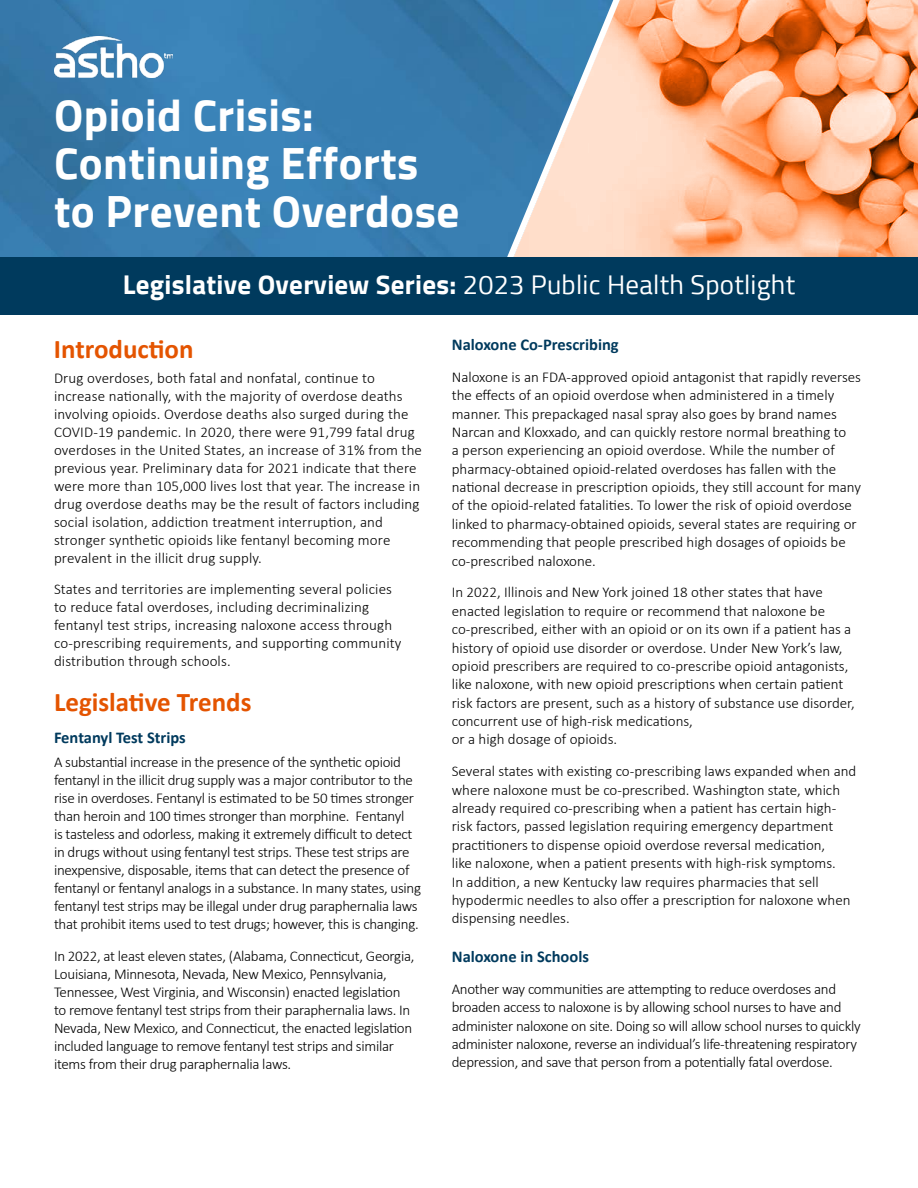
<style>
.page{position:relative;width:918px;height:1188px;background:#fff}
.page>*{position:absolute;margin:0;border:0;box-sizing:border-box;transform-origin:0 0}
.t1{font:700 45px/48px "Sunflower";letter-spacing:.01em;color:#fff}
.t2{font:700 27px "Sunflower";letter-spacing:.01em;color:#fff}
.t3{font:700 27px "Calibri";color:#e45400}
.t4{font:700 16.5px "Calibri";color:#003a5d}
.t5{font:300 15px/18.3px "Calibri";color:#000}
.t6{font:300 15px/18px "Calibri";letter-spacing:-.02em;color:#000}
.s1{font-weight:300}
</style>
<div class="page">
<svg style="left:631px;top:0;width:287px;height:257px;background:#f6aa7d"></svg>
<img style="left:0;top:0;width:501px;height:257px">
<svg style="left:501px;top:0;width:130px;height:257px;background:#a3b2bf"></svg>
<div style="left:0;top:257px;width:918px;height:58px;background:#003a5d"></div>
<img style="left:54px;top:37px;width:119px;height:40px">
<h1 class="t1" style="left:54px;top:94px;width:407px">Opioid Crisis:<br>Continuing Efforts to Prevent Overdose</h1>
<h2 class="t2" style="left:123px;top:272px;width:674px">Legislative Overview Series: <span class="s1">2023 Public Health Spotlight</span></h2>
<h2 class="t3" style="left:54px;top:330px;width:141px">Introduction</h2>
<p class="t5" style="left:54px;top:368px;width:370px">Drug overdoses, both fatal and nonfatal, continue to increase nationally, with the majority of overdose deaths involving opioids. Overdose deaths also surged during the COVID-19 pandemic. In 2020, there were 91,799 fatal drug overdoses in the United States, an increase of 31% from the previous year. Preliminary data for 2021 indicate that there were more than 105,000 lives lost that year. The increase in drug overdose deaths may be the result of factors including social isolation, addiction treatment interruption, and stronger synthetic opioids like fentanyl becoming more prevalent in the illicit drug supply.</p>
<p class="t5" style="left:54px;top:580px;width:349px">States and territories are implementing several policies to reduce fatal overdoses, including decriminalizing fentanyl test strips, increasing naloxone access through co-prescribing requirements, and supporting community distribution through schools.</p>
<h2 class="t3" style="left:54px;top:683px;width:199px">Legislative Trends</h2>
<p class="t4" style="left:54px;top:725px;width:133px">Fentanyl Test Strips</p>
<p class="t6" style="left:54px;top:753px;width:369px">A substantial increase in the presence of the synthetic opioid fentanyl in the illicit drug supply was a major contributor to the rise in overdoses. Fentanyl is estimated to be 50 times stronger than heroin and 100 times stronger than morphine. Fentanyl<br>is tasteless and odorless, making it extremely difficult to detect in drugs without using fentanyl test strips. These test strips are inexpensive, disposable, items that can detect the presence of fentanyl or fentanyl analogs in a substance. In many states, using fentanyl test strips may be illegal under drug paraphernalia laws that prohibit items used to test drugs; however, this is changing.</p>
<p class="t6" style="left:54px;top:947px;width:362px">In 2022, at least eleven states, (Alabama, Connecticut, Georgia, Louisiana, Minnesota, Nevada, New Mexico, Pennsylvania, Tennessee, West Virginia, and Wisconsin) enacted legislation to remove fentanyl test strips from their paraphernalia laws. In Nevada, New Mexico, and Connecticut, the enacted legislation included language to remove fentanyl test strips and similar items from their drug paraphernalia laws.</p>
<p class="t4" style="left:452px;top:333px;width:168px">Naloxone Co-Prescribing</p>
<p class="t5" style="left:452px;top:367px;width:411px">Naloxone is an FDA-approved opioid antagonist that rapidly reverses the effects of an opioid overdose when administered in a timely manner. This prepackaged nasal spray also goes by brand names Narcan and Kloxxado, and can quickly restore normal breathing to<br>a person experiencing an opioid overdose. While the number of pharmacy-obtained opioid-related overdoses has fallen with the national decrease in prescription opioids, they still account for many of the opioid-related fatalities. To lower the risk of opioid overdose linked to pharmacy-obtained opioids, several states are requiring or recommending that people prescribed high dosages of opioids be co-prescribed naloxone.</p>
<p class="t5" style="left:452px;top:583px;width:404px">In 2022, Illinois and New York joined 18 other states that have enacted legislation to require or recommend that naloxone be co-prescribed, either with an opioid or on its own if a patient has a history of opioid use disorder or overdose. Under New York’s law, opioid prescribers are required to co-prescribe opioid antagonists, like naloxone, with new opioid prescriptions when certain patient risk factors are present, such as a history of substance use disorder, concurrent use of high-risk medications,<br>or a high dosage of opioids.</p>
<p class="t5" style="left:452px;top:762px;width:406px">Several states with existing co-prescribing laws expanded when and where naloxone must be co-prescribed. Washington state, which already required co-prescribing when a patient has certain high&shy;risk factors, passed legislation requiring emergency department practitioners to dispense opioid overdose reversal medication,<br>like naloxone, when a patient presents with high-risk symptoms.<br>In addition, a new Kentucky law requires pharmacies that sell hypodermic needles to also offer a prescription for naloxone when dispensing needles.</p>
<p class="t4" style="left:452px;top:945px;width:139px">Naloxone in Schools</p>
<p class="t6" style="left:452px;top:979px;width:410px">Another way communities are attempting to reduce overdoses and broaden access to naloxone is by allowing school nurses to have and administer naloxone on site. Doing so will allow school nurses to quickly administer naloxone, reverse an individual’s life-threatening respiratory depression, and save that person from a potentially fatal overdose.</p>
</div>
